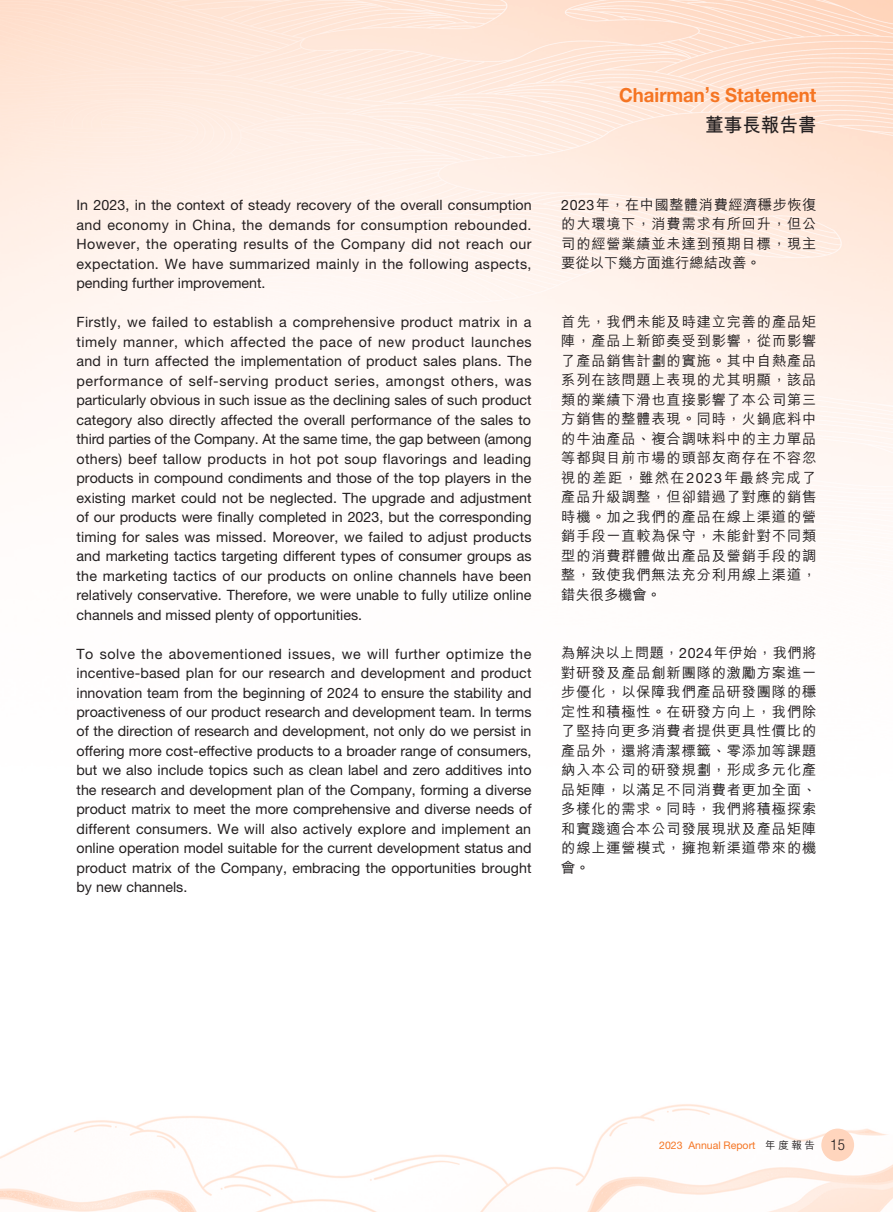
<style>
.page{position:relative;width:893px;height:1212px;background:#fff}
.page>*{position:absolute;margin:0;border:0;box-sizing:border-box;transform-origin:0 0}
.t1{font:700 19.5px "Helvetica Neue LT Std";color:#f57523;scale:.95 1}
.t2{font:700 19.5px "M Hei HK";color:#231f20;scale:.95 1}
.t3{font:14.25px/19.5px "Helvetica Neue LT Std";color:#231f20;text-align:justify}
.t4{font:500 14.25px/19.5px "M Hei HK";letter-spacing:.055em;color:#231f20;text-align:justify}
.t5{font:10.5px "Helvetica Neue LT Std";color:#f57523}
.s1{font-family:"Helvetica Neue LT Std";font-weight:400}
.s2{font-family:"M Hei HK";font-weight:500;color:#231f20}
.s3{font-weight:300;font-stretch:condensed;font-size:15px;color:#231f20}
</style>
<div class="page">
<img style="left:0;top:0;width:893px;height:1212px">
<div style="left:821px;top:1128px;width:33px;height:33px;background:#ffd5bd;border-radius:50%"></div>
<p class="t3" style="left:77px;top:195px;width:457px">In 2023, in the context of steady recovery of the overall consumption and economy in China, the demands for consumption rebounded.<br>However, the operating results of the Company did not reach our expectation. We have summarized mainly in the following aspects, pending further improvement.</p>
<p class="t3" style="left:77px;top:312px;width:457px">Firstly, we failed to establish a comprehensive product matrix in a timely manner, which affected the pace of new product launches and in turn affected the implementation of product sales plans. The performance of self-serving product series, amongst others, was particularly obvious in such issue as the declining sales of such product category also directly affected the overall performance of the sales to third parties of the Company. At the same time, the gap between (among others) beef tallow products in hot pot soup flavorings and leading products in compound condiments and those of the top players in the existing market could not be neglected. The upgrade and adjustment of our products were finally completed in 2023, but the corresponding timing for sales was missed. Moreover, we failed to adjust products and marketing tactics targeting different types of consumer groups as the marketing tactics of our products on online channels have been relatively conservative. Therefore, we were unable to fully utilize online channels and missed plenty of opportunities.</p>
<p class="t3" style="left:77px;top:643px;width:457px">To solve the abovementioned issues, we will further optimize the incentive-based plan for our research and development and product innovation team from the beginning of 2024 to ensure the stability and proactiveness of our product research and development team. In terms of the direction of research and development, not only do we persist in offering more cost-effective products to a broader range of consumers, but we also include topics such as clean label and zero additives into the research and development plan of the Company, forming a diverse product matrix to meet the more comprehensive and diverse needs of different consumers. We will also actively explore and implement an online operation model suitable for the current development status and product matrix of the Company, embracing the opportunities brought by new channels.</p>
<h1 class="t1" style="left:619px;top:83px;width:209px">Chairman’s Statement</h1>
<h1 class="t2" style="left:705px;top:111px;width:118px">董事長報告書</h1>
<p class="t4" style="left:561px;top:194px;width:257px"><span class="s1">2023</span>年，在中國整體消費經濟穩步恢復的大環境下，消費需求有所回升，但公司的經營業績並未達到預期目標，現主要從以下幾方面進行總結改善。</p>
<p class="t4" style="left:561px;top:311px;width:257px">首先，我們未能及時建立完善的產品矩陣，產品上新節奏受到影響，從而影響了產品銷售計劃的實施。其中自熱產品系列在該問題上表現的尤其明顯，該品類的業績下滑也直接影響了本公司第三方銷售的整體表現。同時，火鍋底料中的牛油產品、複合調味料中的主力單品等都與目前市場的頭部友商存在不容忽視的差距，雖然在<span class="s1">2023</span>年最終完成了產品升級調整，但卻錯過了對應的銷售時機。加之我們的產品在線上渠道的營銷手段一直較為保守，未能針對不同類型的消費群體做出產品及營銷手段的調整，致使我們無法充分利用線上渠道，錯失很多機會。</p>
<p class="t4" style="left:561px;top:642px;width:257px">為解決以上問題，<span class="s1">2024</span>年伊始，我們將對研發及產品創新團隊的激勵方案進一步優化，以保障我們產品研發團隊的穩定性和積極性。在研發方向上，我們除了堅持向更多消費者提供更具性價比的產品外，還將清潔標籤、零添加等課題納入本公司的研發規劃，形成多元化產品矩陣，以滿足不同消費者更加全面、多樣化的需求。同時，我們將積極探索和實踐適合本公司發展現狀及產品矩陣的線上運營模式，擁抱新渠道帶來的機會。</p>
<p class="t5" style="left:659px;top:1139px;width:187px">2023 Annual Report <span class="s2">年度報告</span> <span class="s3">15</span></p>
</div>
